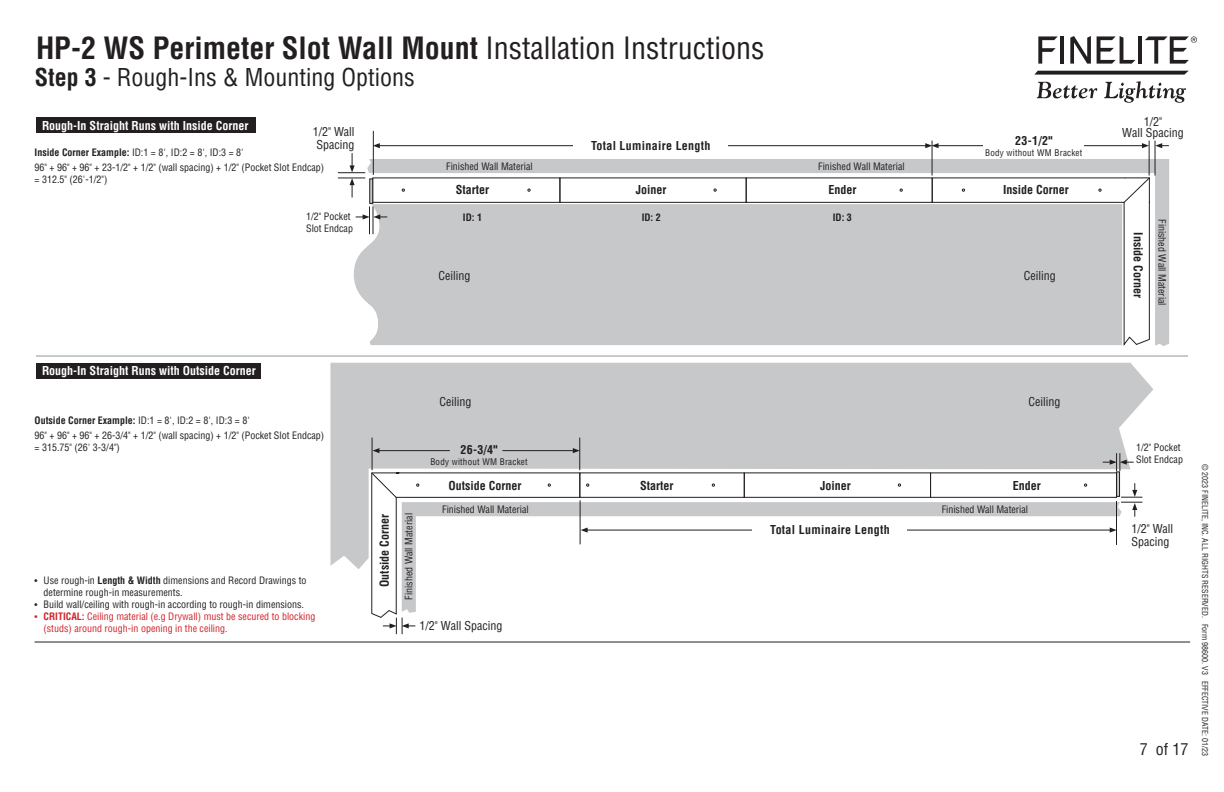
<style>
.page{position:relative;width:1224px;height:792px;background:#fff}
.page>*{position:absolute;margin:0;border:0;box-sizing:border-box;transform-origin:0 0}
.t1{font:700 condensed 30px "Helvetica";color:#231f20}
.t2{font:condensed 24px "Helvetica";color:#231f20}
.t3{font:condensed 16px "Helvetica";color:#231f20}
.t4{font:700 condensed 12px "Helvetica";color:#231f20}
.t5{font:condensed 12px "Helvetica";color:#231f20}
.t6{font:700 condensed 12px "Helvetica";color:#fff}
.t7{font:700 condensed 12px "Helvetica";letter-spacing:.025em;color:#231f20}
.Bulleted_InIn_Verbia{font:condensed 10px/12px "Helvetica";color:#231f20}
.t8{font:condensed 10px/12px "Helvetica";color:#d1232a}
.t9{font:700 condensed 10px "Helvetica";color:#231f20}
.t10{font:condensed 9px "Helvetica";letter-spacing:.025em;color:#231f20}
.t11{font:condensed 8px "Helvetica";color:#231f20}
.s1{font-weight:400}
.s2{font-weight:700}
.s3{font-size:9px}
</style>
<div class="page">
<hr style="left:35px;top:642px;width:1155px;height:1px;background:#231f20">
<svg style="left:330px;top:363px;width:823px;height:206px;fill:#c7c8ca"></svg>
<svg style="left:1156px;top:143px;width:13px;height:5px"></svg>
<svg style="left:1121px;top:483px;width:21px;height:34px"></svg>
<div style="left:36px;top:363px;width:225px;height:15px;background:#231f20"></div>
<svg style="left:367px;top:159px;width:802px;height:187px;fill:#c7c8ca"></svg>
<svg style="left:589px;top:502px;width:533px;height:67px"></svg>
<hr style="left:1149px;top:141px;width:1px;height:35px;background:#231f20">
<hr style="left:1155px;top:141px;width:1px;height:35px;background:#231f20">
<hr style="left:932px;top:141px;width:1px;height:35px;background:#231f20">
<hr style="left:1116px;top:501px;width:1px;height:44px;background:#231f20">
<hr style="left:373px;top:131px;width:1px;height:44px;background:#231f20">
<hr style="left:579px;top:438px;width:1px;height:32px;background:#231f20">
<hr style="left:372px;top:438px;width:1px;height:32px;background:#231f20">
<hr style="left:378px;top:145px;width:549px;height:1px;background:#231f20">
<svg style="left:373px;top:143px;width:7px;height:5px"></svg>
<hr style="left:937px;top:145px;width:207px;height:1px;background:#231f20">
<svg style="left:1142px;top:143px;width:7px;height:5px"></svg>
<svg style="left:925px;top:143px;width:14px;height:5px"></svg>
<hr style="left:502px;top:450px;width:72px;height:1px;background:#231f20">
<svg style="left:573px;top:448px;width:7px;height:5px"></svg>
<hr style="left:378px;top:450px;width:72px;height:1px;background:#231f20">
<svg style="left:372px;top:448px;width:7px;height:5px"></svg>
<hr style="left:586px;top:530px;width:525px;height:1px;background:#231f20">
<svg style="left:1110px;top:528px;width:6px;height:5px"></svg>
<div style="left:373px;top:178px;width:187px;height:25px;border:1px solid #231f20"></div>
<div style="left:746px;top:178px;width:186px;height:25px;border:1px solid #231f20"></div>
<svg style="left:932px;top:177px;width:218px;height:168px"></svg>
<div style="left:560px;top:178px;width:186px;height:25px;border:1px solid #231f20"></div>
<svg style="left:338px;top:153px;width:27px;height:45px"></svg>
<svg style="left:371px;top:473px;width:218px;height:161px"></svg>
<div style="left:574px;top:138px;width:154px;height:15px;background:#fff"></div>
<div style="left:984px;top:134px;width:100px;height:24px;background:#fff"></div>
<div style="left:753px;top:522px;width:154px;height:15px;background:#fff"></div>
<div style="left:36px;top:117px;width:220px;height:16px;background:#231f20"></div>
<hr style="left:36px;top:356px;width:1152px;height:1px;background:#939598">
<div style="left:370px;top:179px;width:3px;height:25px;border:1px solid #231f20"></div>
<div style="left:1116px;top:472px;width:4px;height:25px;border:1px solid #231f20"></div>
<svg style="left:356px;top:206px;width:31px;height:28px"></svg>
<svg style="left:1103px;top:453px;width:31px;height:18px"></svg>
<svg style="left:1034px;top:71px;width:155px;height:4px"></svg>
<svg style="left:1038px;top:36px;width:20px;height:28px"></svg>
<hr style="left:1060px;top:36px;width:4px;height:28px;background:#231f20">
<svg style="left:1070px;top:36px;width:21px;height:28px"></svg>
<svg style="left:1097px;top:36px;width:38px;height:28px"></svg>
<hr style="left:1138px;top:36px;width:4px;height:28px;background:#231f20">
<svg style="left:1145px;top:36px;width:52px;height:28px"></svg>
<svg style="left:1037px;top:82px;width:60px;height:16px"></svg>
<svg style="left:1104px;top:81px;width:82px;height:22px"></svg>
<h1 class="t1" style="left:36px;top:29px;width:730px">HP-2 WS Perimeter Slot Wall Mount <span class="s1">Installation Instructions</span></h1>
<p class="t2" style="left:35px;top:62px;width:381px"><span class="s2">Step 3</span> - Rough-Ins &amp; Mounting Options</p>
<p class="t6" style="left:42px;top:118px;width:208px">Rough-In Straight Runs with Inside Corner</p>
<p class="t5" style="left:313px;top:124px;width:43px">1/2" Wall</p>
<p class="t5" style="left:316px;top:137px;width:39px">Spacing</p>
<p class="Bulleted_InIn_Verbia" style="left:35px;top:146px;width:211px"><span class="s2">Inside Corner Example:</span> ID:1 = 8', ID:2 = 8', ID:3 = 8'</p>
<p class="Bulleted_InIn_Verbia" style="left:35px;top:161px;width:291px">96" + 96" + 96" + 23-1/2" + 1/2" (wall spacing) + 1/2" (Pocket Slot Endcap) = 312.5" (26'-1/2")</p>
<p class="Bulleted_InIn_Verbia" style="left:306px;top:211px;width:46px">1/2" Pocket</p>
<p class="Bulleted_InIn_Verbia" style="left:306px;top:223px;width:48px">Slot Endcap</p>
<p class="t7" style="left:591px;top:138px;width:121px">Total Luminaire Length</p>
<p class="t4" style="left:1015px;top:133px;width:39px">23-1/2"</p>
<p class="t10" style="left:985px;top:147px;width:99px">Body without WM Bracket</p>
<p class="Bulleted_InIn_Verbia" style="left:446px;top:160px;width:88px">Finished Wall Material</p>
<p class="Bulleted_InIn_Verbia" style="left:818px;top:160px;width:88px">Finished Wall Material</p>
<p class="t4" style="left:456px;top:182px;width:35px">Starter</p>
<p class="t4" style="left:636px;top:182px;width:32px">Joiner</p>
<p class="t4" style="left:828px;top:182px;width:29px">Ender</p>
<p class="t4" style="left:1003px;top:182px;width:67px">Inside Corner</p>
<p class="t9" style="left:463px;top:211px;width:21px">ID: 1</p>
<p class="t9" style="left:642px;top:211px;width:21px">ID: 2</p>
<p class="t9" style="left:833px;top:211px;width:21px">ID: 3</p>
<p class="t5" style="left:439px;top:268px;width:33px">Ceiling</p>
<p class="t5" style="left:1024px;top:268px;width:33px">Ceiling</p>
<p class="t6" style="left:42px;top:363px;width:215px">Rough-In Straight Runs with Outside Corner</p>
<p class="Bulleted_InIn_Verbia" style="left:35px;top:414px;width:217px"><span class="s2">Outside Corner Example:</span> ID:1 = 8', ID:2 = 8', ID:3 = 8'</p>
<p class="Bulleted_InIn_Verbia" style="left:35px;top:429px;width:291px">96" + 96" + 96" + 26-3/4" + 1/2" (wall spacing) + 1/2" (Pocket Slot Endcap) = 315.75" (26' 3-3/4")</p>
<p class="t5" style="left:439px;top:394px;width:33px">Ceiling</p>
<p class="t5" style="left:1028px;top:394px;width:33px">Ceiling</p>
<p class="t4" style="left:460px;top:442px;width:39px">26-3/4"</p>
<p class="t10" style="left:430px;top:456px;width:99px">Body without WM Bracket</p>
<p class="t4" style="left:449px;top:478px;width:74px">Outside Corner</p>
<p class="t4" style="left:640px;top:478px;width:35px">Starter</p>
<p class="t4" style="left:820px;top:478px;width:32px">Joiner</p>
<p class="t4" style="left:1013px;top:478px;width:29px">Ender</p>
<p class="Bulleted_InIn_Verbia" style="left:44px;top:574px;width:264px;text-indent:-9px"><span class="s3">•</span> Use rough-in <span class="s2">Length &amp; Width</span> dimensions and Record Drawings to determine rough-in measurements.</p>
<p class="Bulleted_InIn_Verbia" style="left:35px;top:598px;width:271px"><span class="s3">•</span> Build wall/ceiling with rough-in according to rough-in dimensions.</p>
<p class="t8" style="left:44px;top:610px;width:273px;text-indent:-9px"><span class="s3">•</span> <span class="s2">CRITICAL:</span> Ceiling material (e.g Drywall) must be secured to blocking (studs) around rough-in opening in the ceiling.</p>
<p class="t4" style="left:377px;top:587px;width:74px;rotate:-90deg">Outside Corner</p>
<p class="Bulleted_InIn_Verbia" style="left:403px;top:600px;width:88px;rotate:-90deg">Finished Wall Material</p>
<p class="Bulleted_InIn_Verbia" style="left:442px;top:503px;width:88px">Finished Wall Material</p>
<p class="t5" style="left:420px;top:618px;width:84px">1/2" Wall Spacing</p>
<p class="t7" style="left:770px;top:523px;width:121px">Total Luminaire Length</p>
<p class="Bulleted_InIn_Verbia" style="left:942px;top:503px;width:88px">Finished Wall Material</p>
<p class="t5" style="left:1144px;top:114px;width:20px">1/2"</p>
<p class="t5" style="left:1122px;top:125px;width:63px">Wall Spacing</p>
<p class="t4" style="left:1146px;top:232px;width:67px;rotate:90deg">Inside Corner</p>
<p class="Bulleted_InIn_Verbia" style="left:1168px;top:219px;width:88px;rotate:90deg">Finished Wall Material</p>
<p class="Bulleted_InIn_Verbia" style="left:1136px;top:441px;width:46px">1/2" Pocket</p>
<p class="Bulleted_InIn_Verbia" style="left:1136px;top:453px;width:48px">Slot Endcap</p>
<p class="t5" style="left:1132px;top:521px;width:43px">1/2" Wall</p>
<p class="t5" style="left:1132px;top:534px;width:39px">Spacing</p>
<h3 class="t3" style="left:1140px;top:739px;width:50px">7 of 17</h3>
<p class="t11" style="left:1210px;top:464px;width:294px;rotate:90deg">© 2023 FINELITE, INC. ALL RIGHTS RESERVED. Form 98600. V3 EFFECTIVE DATE: 01/23</p>
</div>
